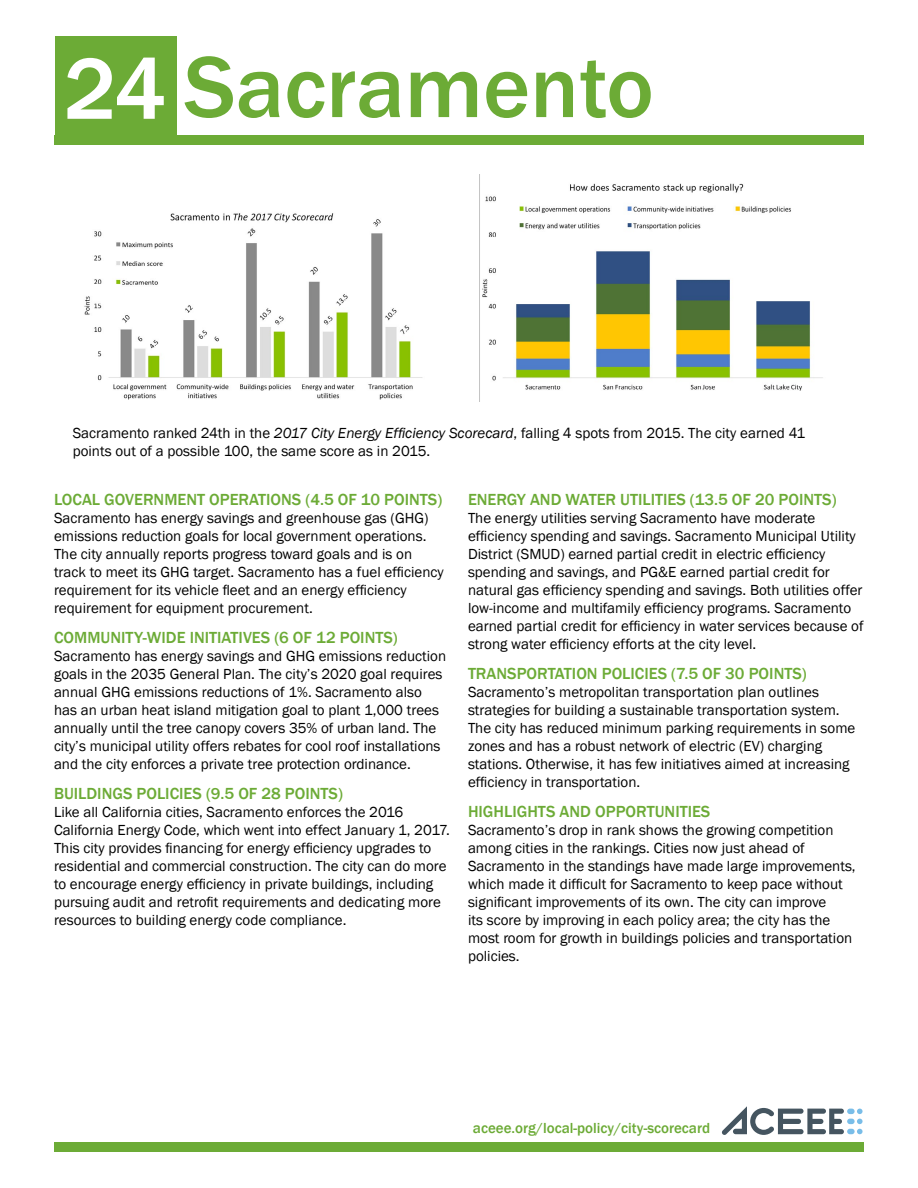
<style>
.page{position:relative;width:918px;height:1188px;background:#fff}
.page>*{position:absolute;margin:0;border:0;box-sizing:border-box;transform-origin:0 0}
.t1{font:500 90px "Franklin Gothic";color:#6cab36}
.t2{font:500 16.5px "Franklin Gothic";color:#6cab36}
.t3{font:15px/18px "Franklin Gothic";color:#000}
.t4{font:500 15px "Franklin Gothic";color:#6cab36}
.s1{color:#fff}
.s2{font-style:italic}
</style>
<div class="page">
<div style="left:55px;top:36px;width:121px;height:100px;background:#6cab36"></div>
<div style="left:55px;top:135px;width:809px;height:9px;background:#6cab36"></div>
<div style="left:54px;top:1143px;width:810px;height:9px;background:#6cab36"></div>
<img style="left:84px;top:213px;width:339px;height:187px">
<img style="left:482px;top:183px;width:341px;height:208px">
<div style="left:847px;top:1109px;width:8px;height:5px;background:#79bde8;border-radius:3px"></div>
<div style="left:847px;top:1119px;width:8px;height:5px;background:#79bde8;border-radius:3px"></div>
<div style="left:847px;top:1129px;width:8px;height:5px;background:#79bde8;border-radius:3px"></div>
<svg style="left:857px;top:1109px;width:6px;height:25px"></svg>
<svg style="left:722px;top:1106px;width:122px;height:29px"></svg>
<h1 class="t1" style="left:64px;top:31px;width:592px"><span class="s1">24</span> Sacramento</h1>
<p class="t3" style="left:73px;top:424px;width:734px">Sacramento ranked 24th in the <span class="s2">2017 City Energy Efficiency Scorecard</span>, falling 4 spots from 2015. The city earned 41 points out of a possible 100, the same score as in 2015.</p>
<p class="t2" style="left:54px;top:489px;width:390px">LOCAL GOVERNMENT OPERATIONS (4.5 OF 10 POINTS)</p>
<p class="t3" style="left:54px;top:509px;width:391px">Sacramento has energy savings and greenhouse gas (GHG) emissions reduction goals for local government operations.<br>The city annually reports progress toward goals and is on track to meet its GHG target. Sacramento has a fuel efficiency requirement for its vehicle fleet and an energy efficiency requirement for equipment procurement.</p>
<p class="t2" style="left:54px;top:627px;width:345px">COMMUNITY-WIDE INITIATIVES (6 OF 12 POINTS)</p>
<p class="t3" style="left:54px;top:647px;width:394px">Sacramento has energy savings and GHG emissions reduction goals in the 2035 General Plan. The city’s 2020 goal requires annual GHG emissions reductions of 1%. Sacramento also has an urban heat island mitigation goal to plant 1,000 trees annually until the tree canopy covers 35% of urban land. The city’s municipal utility offers rebates for cool roof installations and the city enforces a private tree protection ordinance.</p>
<p class="t2" style="left:54px;top:783px;width:290px">BUILDINGS POLICIES (9.5 OF 28 POINTS)</p>
<p class="t3" style="left:54px;top:803px;width:398px">Like all California cities, Sacramento enforces the 2016<br>California Energy Code, which went into effect January 1, 2017.<br>This city provides financing for energy efficiency upgrades to residential and commercial construction. The city can do more to encourage energy efficiency in private buildings, including pursuing audit and retrofit requirements and dedicating more resources to building energy code compliance.</p>
<p class="t2" style="left:468px;top:489px;width:370px">ENERGY AND WATER UTILITIES (13.5 OF 20 POINTS)</p>
<p class="t3" style="left:468px;top:509px;width:397px">The energy utilities serving Sacramento have moderate efficiency spending and savings. Sacramento Municipal Utility District (SMUD) earned partial credit in electric efficiency spending and savings, and PG&amp;E earned partial credit for natural gas efficiency spending and savings. Both utilities offer low-income and multifamily efficiency programs. Sacramento earned partial credit for efficiency in water services because of strong water efficiency efforts at the city level.</p>
<p class="t2" style="left:468px;top:663px;width:340px">TRANSPORTATION POLICIES (7.5 OF 30 POINTS)</p>
<p class="t3" style="left:468px;top:683px;width:389px">Sacramento’s metropolitan transportation plan outlines strategies for building a sustainable transportation system.<br>The city has reduced minimum parking requirements in some zones and has a robust network of electric (EV) charging stations. Otherwise, it has few initiatives aimed at increasing efficiency in transportation.</p>
<p class="t2" style="left:468px;top:801px;width:244px">HIGHLIGHTS AND OPPORTUNITIES</p>
<p class="t3" style="left:468px;top:821px;width:389px">Sacramento’s drop in rank shows the growing competition among cities in the rankings. Cities now just ahead of Sacramento in the standings have made large improvements, which made it difficult for Sacramento to keep pace without significant improvements of its own. The city can improve<br>its score by improving in each policy area; the city has the most room for growth in buildings policies and transportation policies.</p>
<p class="t4" style="left:473px;top:1119px;width:239px">aceee.org/local-policy/city-scorecard</p>
</div>
